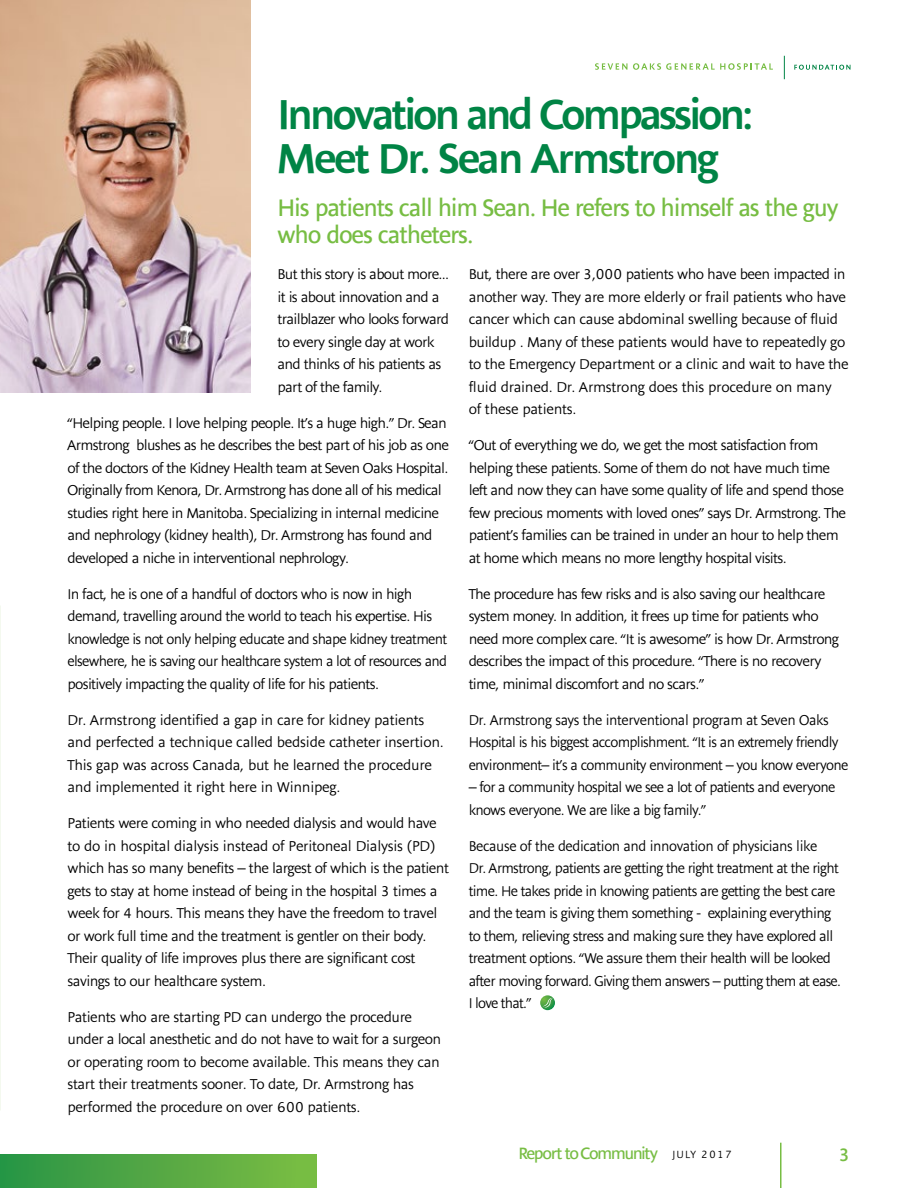
<style>
.page{position:relative;width:918px;height:1188px;background:#fff}
.page>*{position:absolute;margin:0;border:0;box-sizing:border-box;transform-origin:0 0}
.t1{font:500 42px/43.5px "Alinea Sans W01";letter-spacing:-.08em;color:#008445}
.t2{font:24px/27px "Alinea Sans W01";letter-spacing:-.05em;color:#77bd43}
.t3{font:18px "Alinea Sans W01";color:#77bd43}
.t4{font:16.5px "Alinea Sans W01";letter-spacing:-.09em;color:#77bd43}
.t5{font:300 14.25px/22.5px "Alinea Sans W01";letter-spacing:-.05em;color:#000}
.t6{font:300 14.25px/22.5px "Alinea Sans W01";letter-spacing:-.05em;color:#000;scale:.96 1}
.t7{font:300 14.25px/22.5px "Alinea Sans W01";letter-spacing:-.03em;color:#000}
.t8{font:300 14.25px/22.5px "Alinea Sans W01";letter-spacing:-.02em;color:#000}
.s1{font-weight:300;font-size:10.5px;color:#000}
</style>
<div class="page">
<hr style="left:780px;top:1143px;width:2px;height:45px;background:#77bd43">
<svg style="left:595px;top:63px;width:32px;height:7px"></svg>
<svg style="left:633px;top:63px;width:140px;height:7px"></svg>
<svg style="left:794px;top:65px;width:56px;height:5px"></svg>
<svg style="left:784px;top:56px;width:1px;height:23px"></svg>
<div style="left:0;top:1155px;width:316px;height:33px;background:linear-gradient(to right,#299446,#7dbd43)"></div>
<svg style="left:540px;top:995px;width:15px;height:15px"></svg>
<svg style="left:543px;top:998px;width:10px;height:10px"></svg>
<img style="left:0;top:0;width:251px;height:392px">
<h1 class="t1" style="left:278px;top:93px;width:478px">Innovation and Compassion:<br>Meet Dr. Sean Armstrong</h1>
<h2 class="t2" style="left:278px;top:194px;width:562px">His patients call him Sean. He refers to himself as the guy who does catheters.</h2>
<p class="t5" style="left:278px;top:263px;width:173px">But this story is about more... it is about innovation and a trailblazer who looks forward to every single day at work and thinks of his patients as part of the family.</p>
<p class="t5" style="left:68px;top:412px;width:383px">“Helping people. I love helping people. It’s a huge high.” Dr. Sean Armstrong blushes as he describes the best part of his job as one of the doctors of the Kidney Health team at Seven Oaks Hospital.<br>Originally from Kenora, Dr. Armstrong has done all of his medical studies right here in Manitoba. Specializing in internal medicine and nephrology (kidney health), Dr. Armstrong has found and developed a niche in interventional nephrology.</p>
<p class="t5" style="left:68px;top:583px;width:381px">In fact, he is one of a handful of doctors who is now in high demand, travelling around the world to teach his expertise. His knowledge is not only helping educate and shape kidney treatment elsewhere, he is saving our healthcare system a lot of resources and positively impacting the quality of life for his patients.</p>
<p class="t8" style="left:68px;top:709px;width:378px">Dr. Armstrong identified a gap in care for kidney patients and perfected a technique called bedside catheter insertion.<br>This gap was across Canada, but he learned the procedure and implemented it right here in Winnipeg.</p>
<p class="t5" style="left:68px;top:812px;width:383px">Patients were coming in who needed dialysis and would have to do in hospital dialysis instead of Peritoneal Dialysis (PD) which has so many benefits – the largest of which is the patient gets to stay at home instead of being in the hospital 3 times a week for 4 hours. This means they have the freedom to travel or work full time and the treatment is gentler on their body.<br>Their quality of life improves plus there are significant cost savings to our healthcare system.</p>
<p class="t7" style="left:68px;top:1006px;width:375px">Patients who are starting PD can undergo the procedure under a local anesthetic and do not have to wait for a surgeon or operating room to become available. This means they can start their treatments sooner. To date, Dr. Armstrong has performed the procedure on over 600 patients.</p>
<p class="t7" style="left:469px;top:263px;width:382px">But, there are over 3,000 patients who have been impacted in another way. They are more elderly or frail patients who have cancer which can cause abdominal swelling because of fluid buildup . Many of these patients would have to repeatedly go to the Emergency Department or a clinic and wait to have the fluid drained. Dr. Armstrong does this procedure on many<br>of these patients.</p>
<p class="t5" style="left:469px;top:434px;width:379px">“Out of everything we do, we get the most satisfaction from helping these patients. Some of them do not have much time left and now they can have some quality of life and spend those few precious moments with loved ones” says Dr. Armstrong. The patient’s families can be trained in under an hour to help them at home which means no more lengthy hospital visits.</p>
<p class="t5" style="left:469px;top:583px;width:372px">The procedure has few risks and is also saving our healthcare system money. In addition, it frees up time for patients who need more complex care. “It is awesome” is how Dr. Armstrong describes the impact of this procedure. “There is no recovery time, minimal discomfort and no scars.”</p>
<p class="t6" style="left:469px;top:709px;width:397px">Dr. Armstrong says the interventional program at Seven Oaks<br>Hospital is his biggest accomplishment. “It is an extremely friendly environment– it’s a community environment – you know everyone</p>
<p class="t6" style="left:469px;top:776px;width:383px">– for a community hospital we see a lot of patients and everyone knows everyone. We are like a big family.”</p>
<p class="t6" style="left:469px;top:835px;width:389px">Because of the dedication and innovation of physicians like<br>Dr. Armstrong, patients are getting the right treatment at the right time. He takes pride in knowing patients are getting the best care and the team is giving them something - explaining everything to them, relieving stress and making sure they have explored all treatment options. “We assure them their health will be looked after moving forward. Giving them answers – putting them at ease.<br>I love that.”</p>
<p class="t4" style="left:518px;top:1144px;width:215px">Report to Community <span class="s1">J U LY 2 0 1 7</span></p>
<p class="t3" style="left:839px;top:1144px;width:13px">3</p>
</div>
